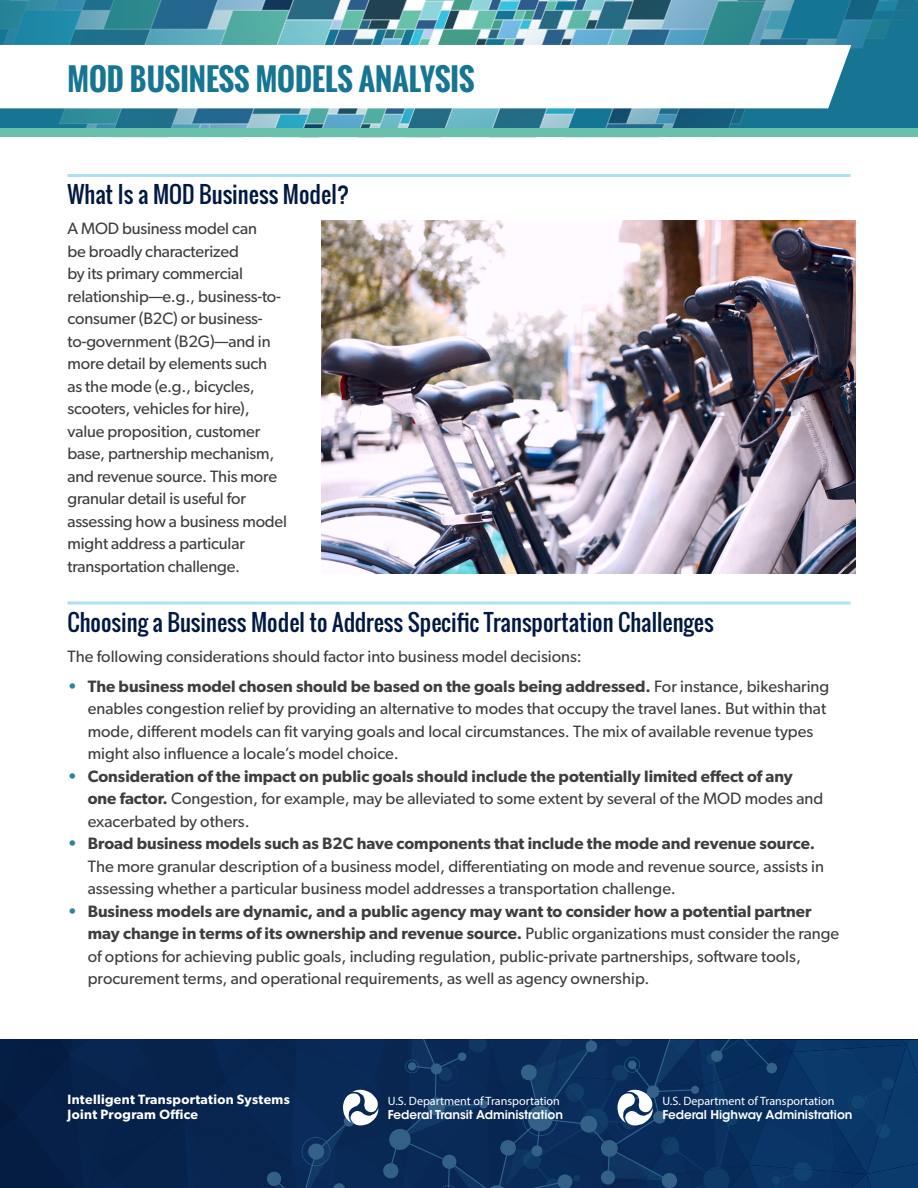
<style>
.page{position:relative;width:918px;height:1188px;background:#fff}
.page>*{position:absolute;margin:0;border:0;box-sizing:border-box;transform-origin:0 0}
.t1{font:700 30px "Oswald";color:#177594}
.t2{font:22.5px "Oswald";color:#001943}
.Body{font:16.5px/22.5px "Gibson";color:#3e3e3f}
.t3{font:600 13.5px/15px "Gibson";letter-spacing:.025em;color:#fff}
.t4{font:12.15px "ITC Avant Garde Std";color:#fff}
.t5{font:600 12.15px "ITC Avant Garde Std";letter-spacing:-.005em;color:#fff}
.s1{font-weight:600;color:#2e839f}
.s2{font-weight:600}
</style>
<div class="page">
<svg style="left:0;top:0;width:918px;height:129px;background:#448fa3"></svg>
<svg style="left:0;top:1040px;width:918px;height:148px;background:#0d2f5b"></svg>
<svg style="left:0;top:45px;width:851px;height:63px"></svg>
<hr style="left:68px;top:174px;width:782px;height:3px;background:#ade0f0">
<hr style="left:68px;top:602px;width:782px;height:2px;background:#ade0f0">
<div style="left:0;top:129px;width:918px;height:8px;background:#68c1a8"></div>
<img style="left:321px;top:221px;width:534px;height:352px">
<h1 class="t1" style="left:68px;top:57px;width:409px">MOD BUSINESS MODELS ANALYSIS</h1>
<h1 class="t2" style="left:68px;top:177px;width:283px">What Is a MOD Business Model?</h1>
<p class="Body" style="left:68px;top:217px;width:221px">A MOD business model can<br>be broadly characterized<br>by its primary commercial relationship—e.g., business-to&shy;consumer (B2C) or business&shy;to-government (B2G)—and in more detail by elements such<br>as the mode (e.g., bicycles, scooters, vehicles for hire), value proposition, customer base, partnership mechanism, and revenue source. This more granular detail is useful for assessing how a business model might address a particular transportation challenge.</p>
<h1 class="t2" style="left:68px;top:605px;width:648px">Choosing a Business Model to Address Specific Transportation Challenges</h1>
<p class="Body" style="left:68px;top:644px;width:516px">The following considerations should factor into business model decisions:</p>
<p class="Body" style="left:88px;top:674px;width:743px;text-indent:-20px"><span class="s1">•</span> <span class="s2">The business model chosen should be based on the goals being addressed.</span> For instance, bikesharing enables congestion relief by providing an alternative to modes that occupy the travel lanes. But within that mode, different models can fit varying goals and local circumstances. The mix of available revenue types might also influence a locale’s model choice.</p>
<p class="Body" style="left:88px;top:764px;width:737px;text-indent:-20px"><span class="s1">•</span> <span class="s2">Consideration of the impact on public goals should include the potentially limited effect of any one factor.</span> Congestion, for example, may be alleviated to some extent by several of the MOD modes and exacerbated by others.</p>
<p class="Body" style="left:88px;top:832px;width:738px;text-indent:-20px"><span class="s1">•</span> <span class="s2">Broad business models such as B2C have components that include the mode and revenue source.<br></span>The more granular description of a business model, differentiating on mode and revenue source, assists in assessing whether a particular business model addresses a transportation challenge.</p>
<p class="Body" style="left:88px;top:899px;width:753px;text-indent:-20px"><span class="s1">•</span> <span class="s2">Business models are dynamic, and a public agency may want to consider how a potential partner may change in terms of its ownership and revenue source.</span> Public organizations must consider the range of options for achieving public goals, including regulation, public-private partnerships, software tools, procurement terms, and operational requirements, as well as agency ownership.</p>
<p class="t3" style="left:68px;top:1092px;width:224px">Intelligent Transportation Systems<br>Joint Program Office</p>
<p class="t4" style="left:388px;top:1093px;width:174px">U.S. Department of Transportation</p>
<p class="t5" style="left:388px;top:1107px;width:177px">Federal Transit Administration</p>
<p class="t4" style="left:662px;top:1093px;width:174px">U.S. Department of Transportation</p>
<p class="t5" style="left:662px;top:1107px;width:192px">Federal Highway Administration</p>
</div>
